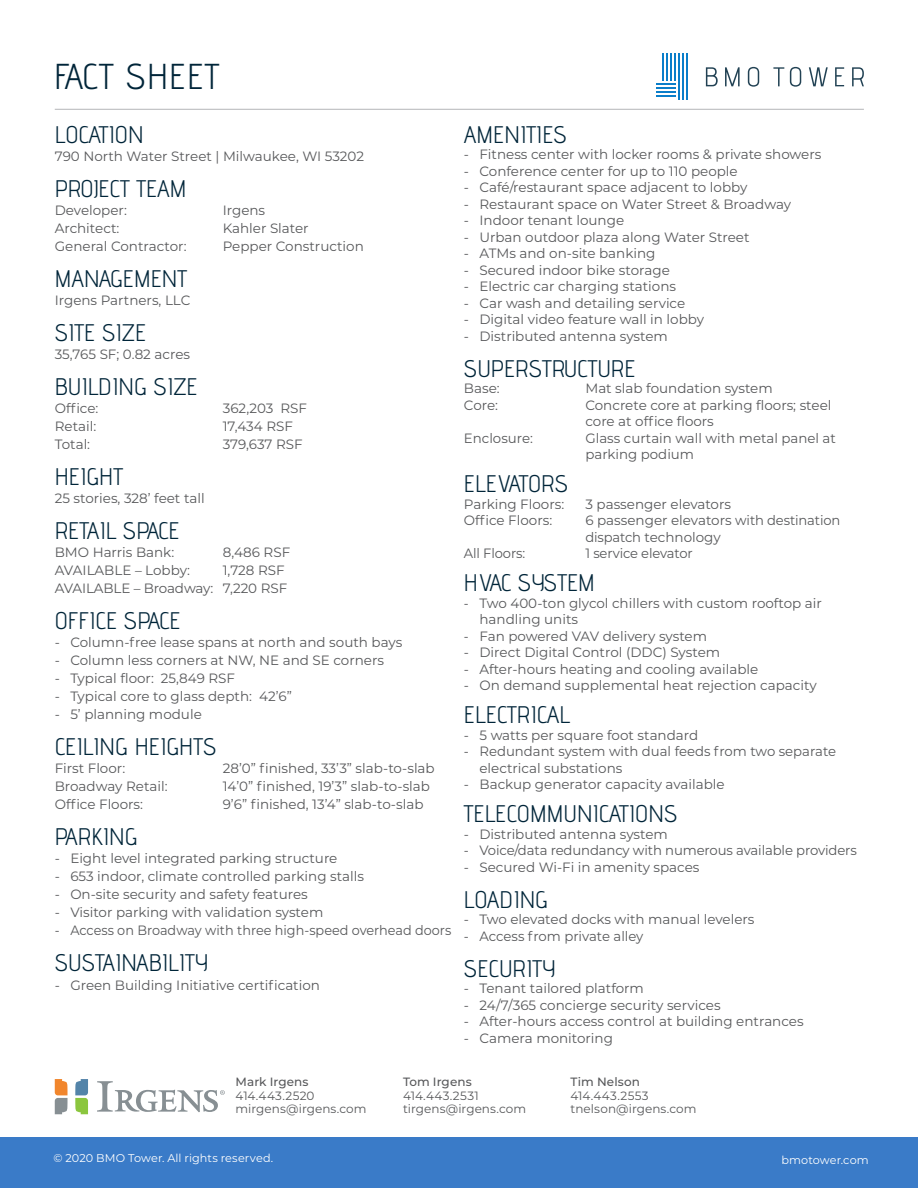
<style>
.page{position:relative;width:918px;height:1188px;background:#fff}
.page>*{position:absolute;margin:0;border:0;box-sizing:border-box;transform-origin:0 0}
.H3__Paragraph_Header{font:36px "Advent Pro";letter-spacing:.03em;color:#002539}
.t1{font:24px "Advent Pro";color:#002539}
.t2{font:13.5px/16.5px "Montserrat";color:#57585a}
.t3{font:13.5px/16.5px "Montserrat";color:#57585a;scale:.95 1}
.H5__Paragraph_SubHea{font:12px/13.5px "Montserrat";letter-spacing:.005em;color:#57585a}
.BC__Body_Copy{font:11.25px "Montserrat";letter-spacing:.005em;color:#fff}
.s1{font-weight:500}
</style>
<div class="page">
<div style="left:0;top:1137px;width:918px;height:51px;background:#3a7bc8"></div>
<svg style="left:55px;top:1079px;width:13px;height:35px"></svg>
<svg style="left:75px;top:1079px;width:13px;height:35px"></svg>
<svg style="left:97px;top:1081px;width:128px;height:31px"></svg>
<svg style="left:706px;top:67px;width:12px;height:19px"></svg>
<svg style="left:725px;top:67px;width:15px;height:19px"></svg>
<svg style="left:748px;top:67px;width:11px;height:20px"></svg>
<svg style="left:773px;top:67px;width:11px;height:19px"></svg>
<svg style="left:790px;top:67px;width:11px;height:20px"></svg>
<svg style="left:809px;top:67px;width:19px;height:19px"></svg>
<svg style="left:835px;top:67px;width:9px;height:19px"></svg>
<svg style="left:852px;top:67px;width:12px;height:19px"></svg>
<hr style="left:678px;top:53px;width:2px;height:47px;background:#0a7eca">
<hr style="left:682px;top:53px;width:1px;height:47px;background:#0a7eca">
<hr style="left:686px;top:53px;width:1px;height:47px;background:#0a7eca">
<svg style="left:663px;top:53px;width:5px;height:28px"></svg>
<hr style="left:670px;top:53px;width:2px;height:28px;background:#0a7eca">
<hr style="left:674px;top:53px;width:2px;height:28px;background:#0a7eca">
<svg style="left:656px;top:87px;width:20px;height:9px"></svg>
<hr style="left:656px;top:83px;width:20px;height:2px;background:#0a7eca">
<hr style="left:55px;top:109px;width:809px;height:1px;background:#bcbdc0">
<p class="H3__Paragraph_Header" style="left:54px;top:54px;width:167px">FACT SHEET</p>
<p class="t1" style="left:55px;top:120px;width:90px">LOCATION</p>
<p class="t2" style="left:55px;top:147px;width:311px">790 North Water Street | Milwaukee, WI 53202</p>
<p class="t1" style="left:55px;top:174px;width:133px">PROJECT TEAM</p>
<p class="t2" style="left:55px;top:201px;width:74px">Developer:</p>
<p class="t2" style="left:223px;top:201px;width:44px">Irgens</p>
<p class="t2" style="left:55px;top:219px;width:66px">Architect:</p>
<p class="t2" style="left:223px;top:219px;width:87px">Kahler Slater</p>
<p class="t2" style="left:55px;top:237px;width:133px">General Contractor:</p>
<p class="t2" style="left:223px;top:237px;width:143px">Pepper Construction</p>
<p class="t1" style="left:55px;top:264px;width:134px">MANAGEMENT</p>
<p class="t2" style="left:55px;top:291px;width:137px">Irgens Partners, LLC</p>
<p class="t1" style="left:55px;top:318px;width:93px">SITE SIZE</p>
<p class="t2" style="left:55px;top:345px;width:137px">35,765 SF; 0.82 acres</p>
<p class="t1" style="left:55px;top:372px;width:145px">BUILDING SIZE</p>
<p class="t2" style="left:55px;top:399px;width:45px">Office:</p>
<p class="t2" style="left:223px;top:399px;width:86px">362,203 RSF</p>
<p class="t2" style="left:55px;top:417px;width:43px">Retail:</p>
<p class="t2" style="left:223px;top:417px;width:72px">17,434 RSF</p>
<p class="t2" style="left:55px;top:435px;width:37px">Total:</p>
<p class="t2" style="left:223px;top:435px;width:81px">379,637 RSF</p>
<p class="t1" style="left:55px;top:462px;width:70px">HEIGHT</p>
<p class="t2" style="left:55px;top:489px;width:151px">25 stories, 328’ feet tall</p>
<p class="t1" style="left:55px;top:516px;width:126px">RETAIL SPACE</p>
<p class="t2" style="left:55px;top:543px;width:121px">BMO Harris Bank:</p>
<p class="t2" style="left:223px;top:543px;width:69px">8,486 RSF</p>
<p class="t2" style="left:55px;top:561px;width:137px">AVAILABLE – Lobby:</p>
<p class="t2" style="left:223px;top:561px;width:63px">1,728 RSF</p>
<p class="t2" style="left:55px;top:579px;width:234px">AVAILABLE – Broadway: 7,220 RSF</p>
<p class="t1" style="left:55px;top:606px;width:127px">OFFICE SPACE</p>
<p class="t2" style="left:55px;top:633px;width:349px">- Column-free lease spans at north and south bays</p>
<p class="t2" style="left:55px;top:651px;width:331px">- Column less corners at NW, NE and SE corners</p>
<p class="t2" style="left:55px;top:669px;width:182px">- Typical floor: 25,849 RSF</p>
<p class="t2" style="left:55px;top:687px;width:239px">- Typical core to glass depth: 42’6”</p>
<p class="t2" style="left:55px;top:705px;width:149px">- 5’ planning module</p>
<p class="t1" style="left:55px;top:732px;width:163px">CEILING HEIGHTS</p>
<p class="t2" style="left:55px;top:759px;width:72px">First Floor:</p>
<p class="t2" style="left:223px;top:759px;width:213px">28’0” finished, 33’3” slab-to-slab</p>
<p class="t2" style="left:55px;top:777px;width:114px">Broadway Retail:</p>
<p class="t2" style="left:223px;top:777px;width:209px">14’0” finished, 19’3” slab-to-slab</p>
<p class="t2" style="left:55px;top:795px;width:90px">Office Floors:</p>
<p class="t2" style="left:223px;top:795px;width:202px">9’6” finished, 13’4” slab-to-slab</p>
<p class="t1" style="left:55px;top:822px;width:84px">PARKING</p>
<p class="t2" style="left:55px;top:849px;width:284px">- Eight level integrated parking structure</p>
<p class="t2" style="left:55px;top:867px;width:311px">- 653 indoor, climate controlled parking stalls</p>
<p class="t2" style="left:55px;top:885px;width:255px">- On-site security and safety features</p>
<p class="t2" style="left:55px;top:903px;width:270px">- Visitor parking with validation system</p>
<p class="t3" style="left:55px;top:921px;width:419px">- Access on Broadway with three high-speed overhead doors</p>
<p class="t1" style="left:55px;top:948px;width:155px">SUSTAINABILITY</p>
<p class="t2" style="left:55px;top:977px;width:267px">- Green Building Initiative certification</p>
<p class="t1" style="left:464px;top:120px;width:105px">AMENITIES</p>
<p class="t2" style="left:464px;top:146px;width:359px">- Fitness center with locker rooms &amp; private showers</p>
<p class="t2" style="left:464px;top:162px;width:275px">- Conference center for up to 110 people</p>
<p class="t2" style="left:464px;top:179px;width:285px">- Café/restaurant space adjacent to lobby</p>
<p class="t2" style="left:464px;top:195px;width:329px">- Restaurant space on Water Street &amp; Broadway</p>
<p class="t2" style="left:464px;top:212px;width:162px">- Indoor tenant lounge</p>
<p class="t2" style="left:464px;top:228px;width:287px">- Urban outdoor plaza along Water Street</p>
<p class="t2" style="left:464px;top:245px;width:193px">- ATMs and on-site banking</p>
<p class="t2" style="left:464px;top:261px;width:207px">- Secured indoor bike storage</p>
<p class="t2" style="left:464px;top:278px;width:214px">- Electric car charging stations</p>
<p class="t2" style="left:464px;top:294px;width:223px">- Car wash and detailing service</p>
<p class="t2" style="left:464px;top:311px;width:242px">- Digital video feature wall in lobby</p>
<p class="t2" style="left:464px;top:327px;width:205px">- Distributed antenna system</p>
<p class="t1" style="left:464px;top:354px;width:173px">SUPERSTRUCTURE</p>
<p class="t2" style="left:464px;top:380px;width:37px">Base:</p>
<p class="t2" style="left:585px;top:380px;width:189px">Mat slab foundation system</p>
<p class="t2" style="left:464px;top:396px;width:36px">Core:</p>
<p class="t2" style="left:585px;top:396px;width:248px">Concrete core at parking floors; steel core at office floors</p>
<p class="t2" style="left:464px;top:429px;width:71px">Enclosure:</p>
<p class="t2" style="left:585px;top:429px;width:252px">Glass curtain wall with metal panel at parking podium</p>
<p class="t1" style="left:464px;top:469px;width:106px">ELEVATORS</p>
<p class="t2" style="left:464px;top:495px;width:102px">Parking Floors:</p>
<p class="t2" style="left:585px;top:495px;width:147px">3 passenger elevators</p>
<p class="t2" style="left:464px;top:512px;width:90px">Office Floors:</p>
<p class="t2" style="left:585px;top:512px;width:257px">6 passenger elevators with destination dispatch technology</p>
<p class="t2" style="left:464px;top:545px;width:63px">All Floors:</p>
<p class="t2" style="left:585px;top:545px;width:109px">1 service elevator</p>
<p class="t1" style="left:464px;top:568px;width:132px">HVAC SYSTEM</p>
<p class="t3" style="left:480px;top:594px;width:362px;text-indent:-16px">- Two 400-ton glycol chillers with custom rooftop air handling units</p>
<p class="t3" style="left:464px;top:627px;width:257px">- Fan powered VAV delivery system</p>
<p class="t2" style="left:464px;top:644px;width:258px">- Direct Digital Control (DDC) System</p>
<p class="t2" style="left:464px;top:660px;width:296px">- After-hours heating and cooling available</p>
<p class="t2" style="left:464px;top:677px;width:354px">- On demand supplemental heat rejection capacity</p>
<p class="t1" style="left:464px;top:700px;width:107px">ELECTRICAL</p>
<p class="t2" style="left:464px;top:726px;width:236px">- 5 watts per square foot standard</p>
<p class="t2" style="left:480px;top:743px;width:358px;text-indent:-16px">- Redundant system with dual feeds from two separate electrical substations</p>
<p class="t2" style="left:464px;top:776px;width:262px">- Backup generator capacity available</p>
<p class="t1" style="left:464px;top:799px;width:215px">TELECOMMUNICATIONS</p>
<p class="t2" style="left:464px;top:825px;width:205px">- Distributed antenna system</p>
<p class="t2" style="left:464px;top:842px;width:394px">- Voice/data redundancy with numerous available providers</p>
<p class="t2" style="left:464px;top:858px;width:237px">- Secured Wi-Fi in amenity spaces</p>
<p class="t1" style="left:464px;top:885px;width:86px">LOADING</p>
<p class="t2" style="left:464px;top:911px;width:292px">- Two elevated docks with manual levelers</p>
<p class="t2" style="left:464px;top:927px;width:181px">- Access from private alley</p>
<p class="t1" style="left:464px;top:954px;width:93px">SECURITY</p>
<p class="t2" style="left:464px;top:980px;width:182px">- Tenant tailored platform</p>
<p class="t2" style="left:464px;top:996px;width:258px">- 24/7/365 concierge security services</p>
<p class="t2" style="left:464px;top:1013px;width:341px">- After-hours access control at building entrances</p>
<p class="t2" style="left:464px;top:1029px;width:151px">- Camera monitoring</p>
<p class="H5__Paragraph_SubHea" style="left:403px;top:1075px;width:125px"><span class="s1">Tom Irgens<br></span>414.443.2531 tirgens@irgens.com</p>
<p class="H5__Paragraph_SubHea" style="left:571px;top:1075px;width:128px"><span class="s1">Tim Nelson<br></span>414.443.2553 tnelson@irgens.com</p>
<p class="H5__Paragraph_SubHea" style="left:236px;top:1075px;width:133px"><span class="s1">Mark Irgens<br></span>414.443.2520 mirgens@irgens.com</p>
<p class="BC__Body_Copy" style="left:53px;top:1151px;width:221px">© 2020 BMO Tower. All rights reserved.</p>
<p class="BC__Body_Copy" style="left:781px;top:1152px;width:89px">bmotower.com</p>
</div>
